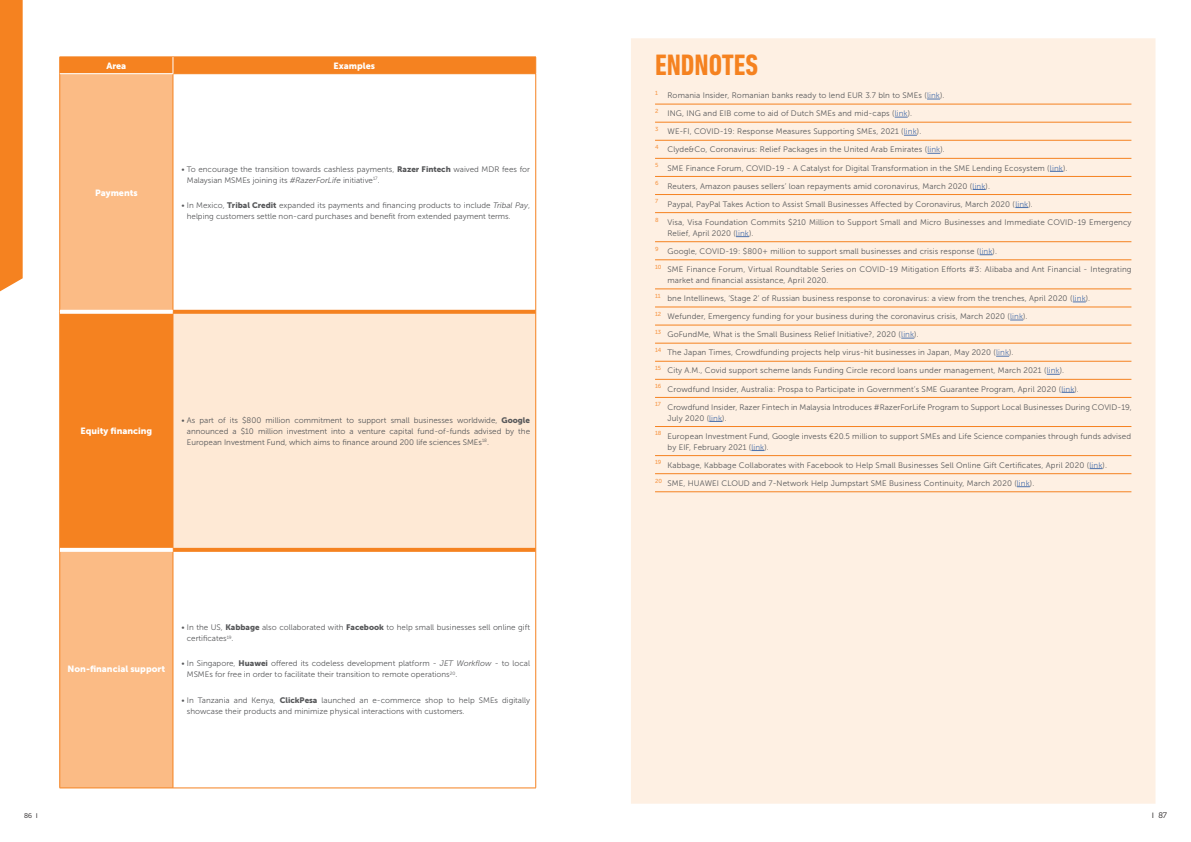
<style>
.page{position:relative;width:1191px;height:842px;background:#fff}
.page>*{position:absolute;margin:0;border:0;box-sizing:border-box;transform-origin:0 0}
.t1{font:700 condensed 30px "DIN Next LT Pro";color:#f58220}
.t2{font:9px "Museo Sans 900";color:#fff}
.t3{font:8px/11px "Museo Sans 300";letter-spacing:.015em;color:#57585a}
.t4{font:8px "Museo 300";color:#231f20}
.t5{font:7px "Museo 300";color:#231f20}
.s1{font-family:"Museo Sans 900"}
.s2{font-style:italic}
.s3{color:#4d72ac}
.s4{font-family:"DIN Next LT Pro";font-stretch:condensed}
</style>
<div class="page">
<svg style="left:61px;top:58px;width:474px;height:252px"></svg>
<svg style="left:61px;top:75px;width:112px;height:713px;background:#f8a763"></svg>
<div style="left:173px;top:312px;width:363px;height:238px;background:#fee9d5"></div>
<hr style="left:60px;top:57px;width:113px;height:1px;background:#f58220">
<svg style="left:60px;top:58px;width:1px;height:16px"></svg>
<hr style="left:173px;top:57px;width:363px;height:1px;background:#f58220">
<hr style="left:60px;top:74px;width:1px;height:238px;background:#f58220">
<hr style="left:60px;top:312px;width:1px;height:238px;background:#f58220">
<hr style="left:60px;top:550px;width:1px;height:238px;background:#f58220">
<hr style="left:173px;top:74px;width:363px;height:1px;background:#f58220">
<hr style="left:173px;top:74px;width:1px;height:238px;background:#f58220">
<hr style="left:173px;top:312px;width:1px;height:238px;background:#f58220">
<hr style="left:173px;top:550px;width:1px;height:238px;background:#f58220">
<svg style="left:173px;top:57px;width:1px;height:17px"></svg>
<hr style="left:60px;top:74px;width:113px;height:1px;background:#fff">
<svg style="left:535px;top:58px;width:1px;height:16px"></svg>
<hr style="left:535px;top:74px;width:1px;height:238px;background:#f58220">
<hr style="left:535px;top:312px;width:1px;height:238px;background:#f58220">
<hr style="left:535px;top:550px;width:1px;height:238px;background:#f58220">
<svg style="left:173px;top:310px;width:362px;height:4px"></svg>
<hr style="left:60px;top:788px;width:113px;height:1px;background:#f58220">
<hr style="left:173px;top:788px;width:363px;height:1px;background:#f58220">
<svg style="left:173px;top:548px;width:362px;height:4px"></svg>
<svg style="left:60px;top:310px;width:113px;height:4px"></svg>
<svg style="left:60px;top:548px;width:113px;height:4px"></svg>
<div style="left:0;top:0;width:23px;height:292px;background:#f58220"></div>
<div style="left:631px;top:38px;width:524px;height:766px;background:#fef0e3"></div>
<hr style="left:655px;top:104px;width:476px;height:1px;background:#f58220">
<svg style="left:927px;top:99px;width:13px;height:1px"></svg>
<hr style="left:655px;top:122px;width:476px;height:1px;background:#f58220">
<svg style="left:894px;top:117px;width:13px;height:1px"></svg>
<hr style="left:655px;top:140px;width:476px;height:1px;background:#f58220">
<svg style="left:904px;top:135px;width:13px;height:1px"></svg>
<hr style="left:655px;top:158px;width:476px;height:1px;background:#f58220">
<svg style="left:927px;top:153px;width:13px;height:1px"></svg>
<hr style="left:655px;top:176px;width:476px;height:1px;background:#f58220">
<svg style="left:1050px;top:171px;width:13px;height:1px"></svg>
<hr style="left:655px;top:194px;width:476px;height:1px;background:#f58220">
<svg style="left:972px;top:189px;width:13px;height:1px"></svg>
<hr style="left:655px;top:212px;width:476px;height:1px;background:#f58220">
<svg style="left:1015px;top:207px;width:13px;height:1px"></svg>
<hr style="left:655px;top:241px;width:476px;height:1px;background:#f58220">
<svg style="left:736px;top:236px;width:13px;height:1px"></svg>
<hr style="left:655px;top:260px;width:476px;height:1px;background:#f58220">
<svg style="left:979px;top:255px;width:13px;height:1px"></svg>
<hr style="left:655px;top:289px;width:476px;height:1px;background:#f58220">
<hr style="left:655px;top:307px;width:476px;height:1px;background:#f58220">
<svg style="left:1072px;top:302px;width:13px;height:1px"></svg>
<hr style="left:655px;top:325px;width:476px;height:1px;background:#f58220">
<svg style="left:1010px;top:320px;width:13px;height:1px"></svg>
<hr style="left:655px;top:343px;width:476px;height:1px;background:#f58220">
<svg style="left:901px;top:338px;width:13px;height:1px"></svg>
<hr style="left:655px;top:361px;width:476px;height:1px;background:#f58220">
<svg style="left:996px;top:356px;width:13px;height:1px"></svg>
<hr style="left:655px;top:379px;width:476px;height:1px;background:#f58220">
<svg style="left:1046px;top:374px;width:13px;height:1px"></svg>
<hr style="left:655px;top:397px;width:476px;height:1px;background:#f58220">
<svg style="left:1061px;top:392px;width:13px;height:1px"></svg>
<hr style="left:655px;top:426px;width:476px;height:1px;background:#f58220">
<svg style="left:709px;top:421px;width:13px;height:1px"></svg>
<hr style="left:655px;top:455px;width:476px;height:1px;background:#f58220">
<svg style="left:751px;top:450px;width:13px;height:1px"></svg>
<hr style="left:655px;top:473px;width:476px;height:1px;background:#f58220">
<svg style="left:1089px;top:468px;width:13px;height:1px"></svg>
<hr style="left:655px;top:492px;width:476px;height:1px;background:#f58220">
<svg style="left:1017px;top:486px;width:13px;height:1px"></svg>
<p class="t2" style="left:106px;top:60px;width:21px">Area</p>
<p class="t2" style="left:333px;top:60px;width:43px">Examples</p>
<p class="t2" style="left:95px;top:188px;width:44px">Payments</p>
<p class="t3" style="left:187px;top:164px;width:345px;text-indent:-5px">• To encourage the transition towards cashless payments, <span class="s1">Razer Fintech</span> waived MDR fees for<br>Malaysian MSMEs joining its <span class="s2">#RazerForLife</span> initiative <sup>17</sup>.</p>
<p class="t3" style="left:187px;top:200px;width:345px;text-indent:-5px">• In Mexico, <span class="s1">Tribal Credit</span> expanded its payments and financing products to include <span class="s2">Tribal Pay</span>, helping customers settle non-card purchases and benefit from extended payment terms.</p>
<p class="t2" style="left:80px;top:426px;width:73px">Equity financing</p>
<p class="t3" style="left:187px;top:415px;width:345px;text-align:justify;text-indent:-5px">• As part of its $800 million commitment to support small businesses worldwide, <span class="s1">Google </span>announced a $10 million investment into a venture capital fund-of-funds advised by the European Investment Fund, which aims to finance around 200 life sciences SMEs <sup>18</sup>.</p>
<p class="t2" style="left:68px;top:664px;width:99px">Non-financial support</p>
<p class="t3" style="left:187px;top:622px;width:345px;text-indent:-5px">• In the US, <span class="s1">Kabbage</span> also collaborated with <span class="s1">Facebook</span> to help small businesses sell online gift certificates <sup>19</sup>.</p>
<p class="t3" style="left:187px;top:658px;width:345px;text-indent:-5px">• In Singapore, <span class="s1">Huawei</span> offered its codeless development platform - <span class="s2">JET Workflow</span> - to local<br>MSMEs for free in order to facilitate their transition to remote operations <sup>20</sup>.</p>
<p class="t3" style="left:187px;top:694px;width:345px;text-indent:-5px">• In Tanzania and Kenya, <span class="s1">ClickPesa</span> launched an e-commerce shop to help SMEs digitally showcase their products and minimize physical interactions with customers.</p>
<p class="t1" style="left:655px;top:48px;width:105px">ENDNOTES</p>
<p class="t3" style="left:655px;top:90px;width:291px"><sup>1</sup> Romania Insider, Romanian banks ready to lend EUR 3.7 bln to SMEs (<span class="s3">link</span>).</p>
<p class="t3" style="left:655px;top:108px;width:258px"><sup>2</sup> ING, ING and EIB come to aid of Dutch SMEs and mid-caps (<span class="s3">link</span>).</p>
<p class="t3" style="left:655px;top:126px;width:268px"><sup>3</sup> WE-FI, COVID-19: Response Measures Supporting SMEs, 2021 (<span class="s3">link</span>).</p>
<p class="t3" style="left:655px;top:144px;width:291px"><sup>4</sup> Clyde&amp;Co, Coronavirus: Relief Packages in the United Arab Emirates (<span class="s3">link</span>).</p>
<p class="t3" style="left:655px;top:162px;width:414px"><sup>5</sup> SME Finance Forum, COVID-19 - A Catalyst for Digital Transformation in the SME Lending Ecosystem (<span class="s3">link</span>).</p>
<p class="t3" style="left:655px;top:180px;width:336px"><sup>6</sup> Reuters, Amazon pauses sellers’ loan repayments amid coronavirus, March 2020 (<span class="s3">link</span>).</p>
<p class="t3" style="left:655px;top:199px;width:379px"><sup>7</sup> Paypal, PayPal Takes Action to Assist Small Businesses Affected by Coronavirus, March 2020 (<span class="s3">link</span>).</p>
<p class="t3" style="left:667px;top:217px;width:465px;text-indent:-12px"><sup>8</sup> Visa, Visa Foundation Commits $210 Million to Support Small and Micro Businesses and Immediate COVID-19 Emergency<br>Relief, April 2020 (<span class="s3">link</span>).</p>
<p class="t3" style="left:655px;top:246px;width:343px"><sup>9</sup> Google, COVID-19: $800+ million to support small businesses and crisis response (<span class="s3">link</span>).</p>
<p class="t3" style="left:667px;top:264px;width:465px;text-indent:-12px"><sup>10</sup> SME Finance Forum, Virtual Roundtable Series on COVID-19 Mitigation Efforts #3: Alibaba and Ant Financial - Integrating market and financial assistance, April 2020.</p>
<p class="t3" style="left:655px;top:293px;width:436px"><sup>11</sup> bne Intellinews, ‘Stage 2’ of Russian business response to coronavirus: a view from the trenches, April 2020 (<span class="s3">link</span>).</p>
<p class="t3" style="left:655px;top:311px;width:374px"><sup>12</sup> Wefunder, Emergency funding for your business during the coronavirus crisis, March 2020 (<span class="s3">link</span>).</p>
<p class="t3" style="left:655px;top:329px;width:265px"><sup>13</sup> GoFundMe, What is the Small Business Relief Initiative?, 2020 (<span class="s3">link</span>).</p>
<p class="t3" style="left:655px;top:347px;width:360px"><sup>14</sup> The Japan Times, Crowdfunding projects help virus-hit businesses in Japan, May 2020 (<span class="s3">link</span>).</p>
<p class="t3" style="left:655px;top:365px;width:410px"><sup>15</sup> City A.M., Covid support scheme lands Funding Circle record loans under management, March 2021 (<span class="s3">link</span>).</p>
<p class="t3" style="left:655px;top:383px;width:425px"><sup>16</sup> Crowdfund Insider, Australia: Prospa to Participate in Government’s SME Guarantee Program, April 2020 (<span class="s3">link</span>).</p>
<p class="t3" style="left:667px;top:401px;width:465px;text-indent:-12px"><sup>17</sup> Crowdfund Insider, Razer Fintech in Malaysia Introduces #RazerForLife Program to Support Local Businesses During COVID-19,<br>July 2020 (<span class="s3">link</span>).</p>
<p class="t3" style="left:667px;top:430px;width:465px;text-indent:-12px"><sup>18</sup> European Investment Fund, Google invests €20.5 million to support SMEs and Life Science companies through funds advised by EIF, February 2021 (<span class="s3">link</span>).</p>
<p class="t3" style="left:655px;top:460px;width:453px"><sup>19</sup> Kabbage, Kabbage Collaborates with Facebook to Help Small Businesses Sell Online Gift Certificates, April 2020 (<span class="s3">link</span>).</p>
<p class="t3" style="left:655px;top:478px;width:381px"><sup>20</sup> SME, HUAWEI CLOUD and 7-Network Help Jumpstart SME Business Continuity, March 2020 (<span class="s3">link</span>).</p>
<p class="t5" style="left:24px;top:811px;width:15px">86 <span class="s4">I</span></p>
<p class="t4" style="left:1152px;top:810px;width:16px"><span class="s4">I</span> 87</p>
</div>
